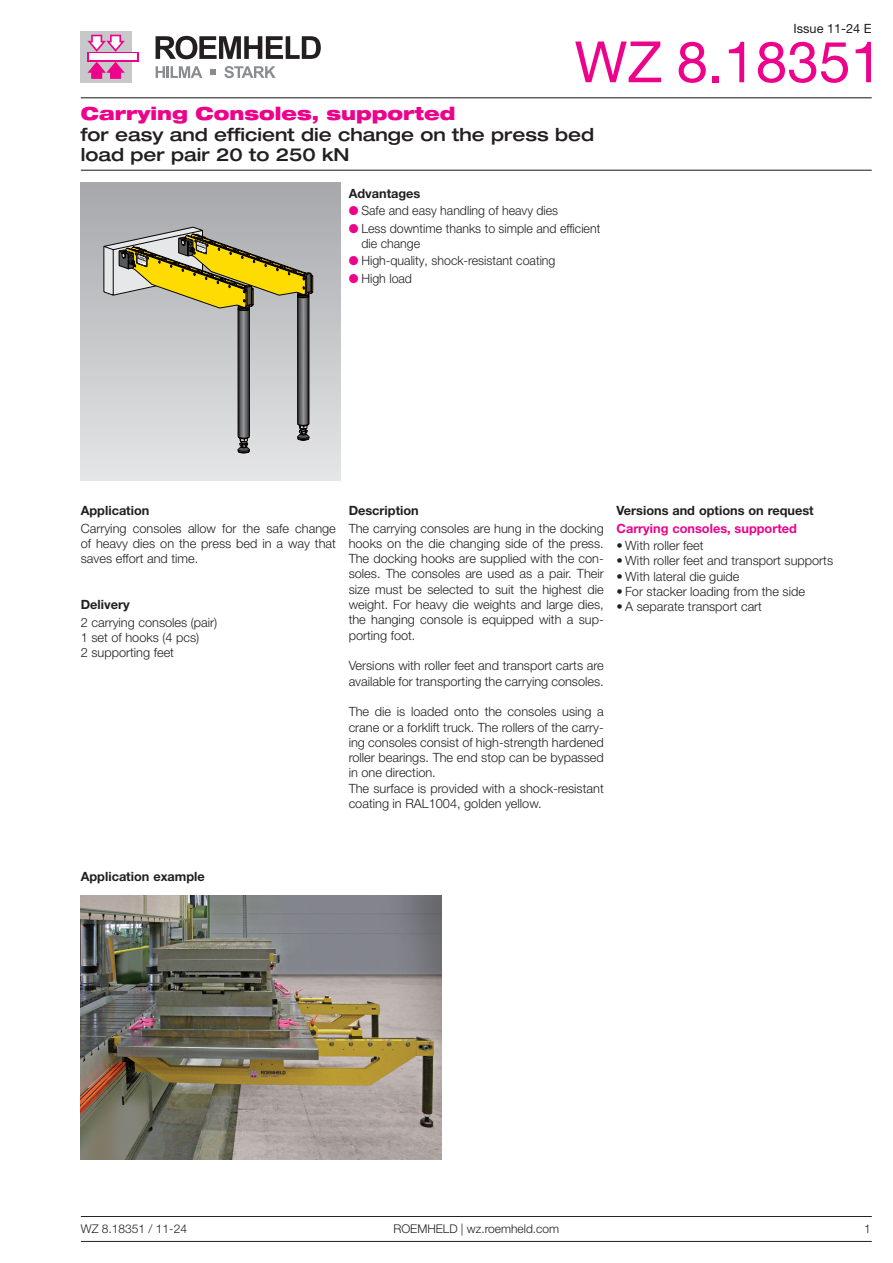
<style>
.page{position:relative;width:893px;height:1263px;background:#fff}
.page>*{position:absolute;margin:0;border:0;box-sizing:border-box;transform-origin:0 0}
.t1{font:57px "Helvetica Neue LT Pro";color:#ed028c}
.t2{font:500 expanded 18px/20.2px "Helvetica Neue LT Pro";color:#231f20}
.t3{font:900 expanded 18px "Helvetica Neue LT Pro";color:#ed028c}
.t4{font:300 12.75px/15.3px "Helvetica Neue LT Pro";color:#231f20}
.t5{font:700 12.75px "Helvetica Neue LT Pro";color:#231f20}
.t6{font:700 12.75px "Helvetica Neue LT Pro";color:#ed028c}
.t7{font:12.75px "Helvetica Neue LT Pro";color:#231f20}
.t8{font:300 12px "Helvetica Neue LT Pro";color:#231f20}
.s1{color:#ed028c}
</style>
<div class="page">
<hr style="left:81px;top:170px;width:791px;height:1px;background:#231f20">
<hr style="left:81px;top:97px;width:791px;height:1px;background:#231f20">
<div style="left:81px;top:31px;width:51px;height:52px;background:#c7c8ca"></div>
<svg style="left:87px;top:52px;width:52px;height:9px"></svg>
<div style="left:89px;top:54px;width:48px;height:6px;background:#fff"></div>
<svg style="left:87px;top:35px;width:38px;height:17px"></svg>
<svg style="left:87px;top:62px;width:38px;height:17px"></svg>
<svg style="left:156px;top:36px;width:165px;height:23px"></svg>
<svg style="left:156px;top:66px;width:46px;height:12px"></svg>
<svg style="left:224px;top:66px;width:52px;height:12px"></svg>
<svg style="left:210px;top:69px;width:6px;height:6px"></svg>
<div style="left:81px;top:183px;width:259px;height:297px;background:linear-gradient(to bottom,#a5a6aa,#e5e6e7)"></div>
<svg style="left:104px;top:227px;width:209px;height:226px;background:#bfbca6"></svg>
<img style="left:81px;top:895px;width:361px;height:264px">
<hr style="left:81px;top:1241px;width:791px;height:1px;background:#231f20">
<hr style="left:81px;top:1216px;width:791px;height:1px;background:#231f20">
<p class="t7" style="left:793px;top:20px;width:80px">Issue 11-24 E</p>
<h1 class="t1" style="left:575px;top:27px;width:309px">WZ 8.18351</h1>
<h2 class="t3" style="left:81px;top:102px;width:376px">Carrying Consoles, supported</h2>
<h2 class="t2" style="left:81px;top:123px;width:515px">for easy and efficient die change on the press bed load per pair 20 to 250 kN</h2>
<p class="t5" style="left:349px;top:185px;width:73px">Advantages</p>
<p class="t4" style="left:349px;top:203px;width:211px"><span class="s1">●</span> Safe and easy handling of heavy dies</p>
<p class="t4" style="left:361px;top:220px;width:240px;text-indent:-13px"><span class="s1">●</span> Less downtime thanks to simple and efficient die change</p>
<p class="t4" style="left:349px;top:253px;width:208px"><span class="s1">●</span> High-quality, shock-resistant coating</p>
<p class="t4" style="left:349px;top:270px;width:65px"><span class="s1">●</span> High load</p>
<p class="t5" style="left:81px;top:503px;width:70px">Application</p>
<p class="t4" style="left:81px;top:520px;width:257px;text-align:justify">Carrying consoles allow for the safe change of heavy dies on the press bed in a way that saves effort and time.</p>
<p class="t5" style="left:349px;top:503px;width:72px">Description</p>
<p class="t4" style="left:349px;top:520px;width:257px;text-align:justify">The carrying consoles are hung in the docking hooks on the die changing side of the press.<br>The docking hooks are supplied with the con&shy;soles. The consoles are used as a pair. Their size must be selected to suit the highest die weight. For heavy die weights and large dies, the hanging console is equipped with a sup&shy;porting foot.</p>
<p class="t4" style="left:349px;top:658px;width:257px">Versions with roller feet and transport carts are available for transporting the carrying consoles.</p>
<p class="t4" style="left:349px;top:704px;width:257px">The die is loaded onto the consoles using a crane or a forklift truck. The rollers of the carry&shy;ing consoles consist of high-strength hardened roller bearings. The end stop can be bypassed in one direction.<br>The surface is provided with a shock-resistant coating in RAL1004, golden yellow.</p>
<p class="t5" style="left:617px;top:503px;width:199px">Versions and options on request</p>
<p class="t6" style="left:617px;top:520px;width:182px">Carrying consoles, supported</p>
<p class="t4" style="left:617px;top:537px;width:88px">• With roller feet</p>
<p class="t4" style="left:617px;top:553px;width:218px">• With roller feet and transport supports</p>
<p class="t4" style="left:617px;top:568px;width:124px">• With lateral die guide</p>
<p class="t4" style="left:617px;top:583px;width:190px">• For stacker loading from the side</p>
<p class="t5" style="left:81px;top:597px;width:50px">Delivery</p>
<p class="t4" style="left:617px;top:599px;width:147px">• A separate transport cart</p>
<p class="t4" style="left:81px;top:614px;width:138px">2 carrying consoles (pair)<br>1 set of hooks (4 pcs)<br>2 supporting feet</p>
<p class="t5" style="left:81px;top:868px;width:125px">Application example</p>
<p class="t8" style="left:81px;top:1221px;width:108px">WZ 8.18351 / 11-24</p>
<p class="t8" style="left:393px;top:1221px;width:167px">ROEMHELD | wz.roemheld.com</p>
<p class="t8" style="left:864px;top:1221px;width:8px">1</p>
</div>
